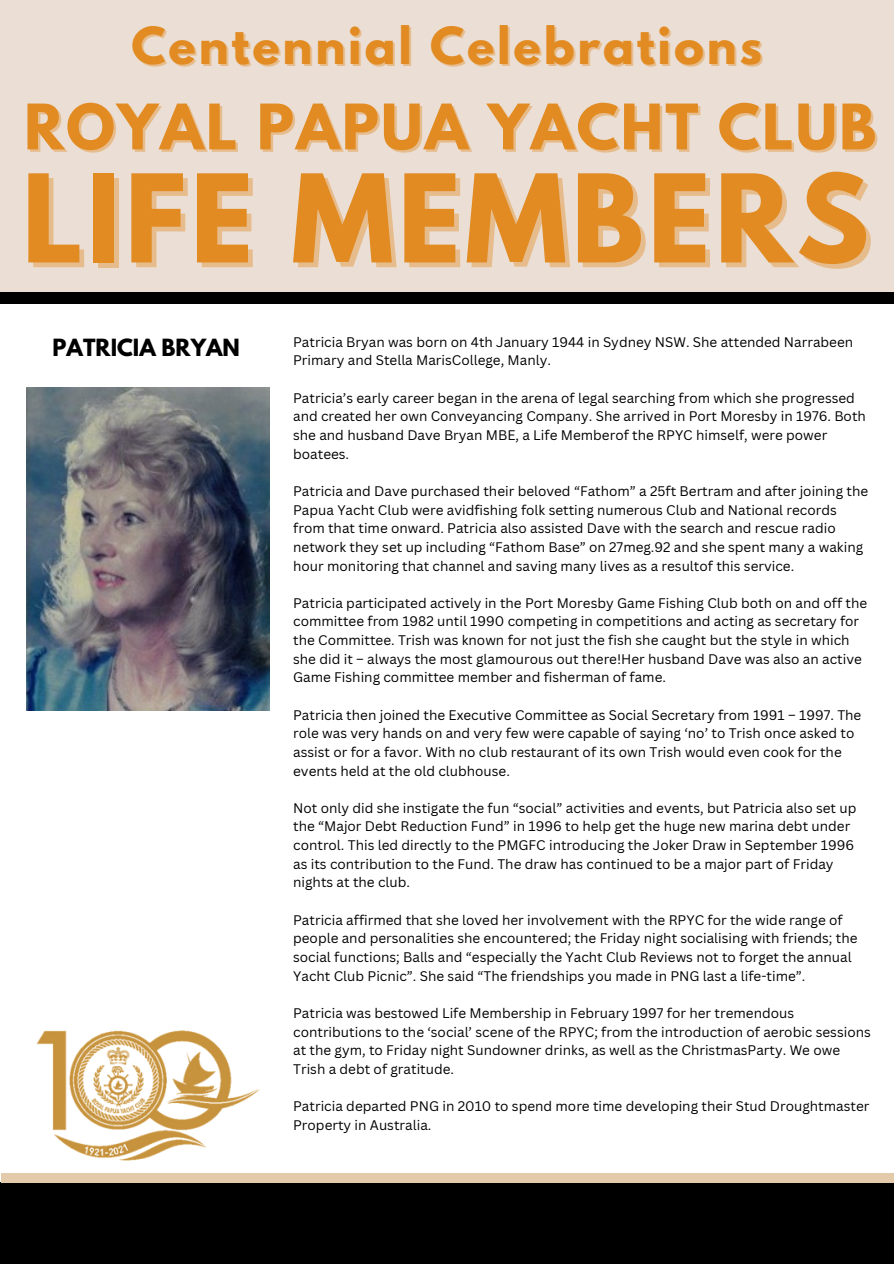
<style>
.page{position:relative;width:894px;height:1264px;background:#fff}
.page>*{position:absolute;margin:0;border:0;box-sizing:border-box;transform-origin:0 0}
.t1{font:700 108px "League Spartan";letter-spacing:.04em;color:#e18b22}
.t2{font:700 55.5px "League Spartan";letter-spacing:.04em;color:#e18b22}
.t3{font:700 45.3px "League Spartan";letter-spacing:.065em;color:#e18b22}
.t4{font:700 21px "League Spartan";color:#000}
.t5{font:13.5px/18.6px "Canva Sans";color:#000}
</style>
<div class="page">
<div style="left:0;top:0;width:893px;height:292px;background:#ebded4"></div>
<div style="left:0;top:292px;width:893px;height:11px;background:#000"></div>
<div style="left:0;top:1182px;width:893px;height:81px;background:#000"></div>
<div style="left:1px;top:1172px;width:892px;height:10px;background:#e3caab"></div>
<img style="left:23px;top:1030px;width:250px;height:143px">
<img style="left:27px;top:387px;width:243px;height:323px">
<p class="t3" style="left:132px;top:24px;width:631px">Centennial Celebrations</p>
<p class="t2" style="left:24px;top:99px;width:853px">ROYAL PAPUA YACHT CLUB</p>
<p class="t1" style="left:22px;top:165px;width:848px">LIFE MEMBERS</p>
<p class="t4" style="left:53px;top:337px;width:189px">PATRICIA BRYAN</p>
<p class="t5" style="left:293px;top:332px;width:561px">Patricia Bryan was born on 4th January 1944 in Sydney NSW. She attended Narrabeen<br>Primary and Stella MarisCollege, Manly.</p>
<p class="t5" style="left:293px;top:388px;width:574px">Patricia’s early career began in the arena of legal searching from which she progressed and created her own Conveyancing Company. She arrived in Port Moresby in 1976. Both she and husband Dave Bryan MBE, a Life Memberof the RPYC himself, were power boatees.</p>
<p class="t5" style="left:293px;top:481px;width:576px">Patricia and Dave purchased their beloved “Fathom” a 25ft Bertram and after joining the Papua Yacht Club were avidfishing folk setting numerous Club and National records from that time onward. Patricia also assisted Dave with the search and rescue radio network they set up including “Fathom Base” on 27meg.92 and she spent many a waking hour monitoring that channel and saving many lives as a resultof this service.</p>
<p class="t5" style="left:293px;top:593px;width:575px">Patricia participated actively in the Port Moresby Game Fishing Club both on and off the committee from 1982 until 1990 competing in competitions and acting as secretary for the Committee. Trish was known for not just the fish she caught but the style in which she did it – always the most glamourous out there!Her husband Dave was also an active Game Fishing committee member and fisherman of fame.</p>
<p class="t5" style="left:293px;top:705px;width:569px">Patricia then joined the Executive Committee as Social Secretary from 1991 – 1997. The role was very hands on and very few were capable of saying ‘no’ to Trish once asked to assist or for a favor. With no club restaurant of its own Trish would even cook for the events held at the old clubhouse.</p>
<p class="t5" style="left:293px;top:798px;width:564px">Not only did she instigate the fun “social” activities and events, but Patricia also set up the “Major Debt Reduction Fund” in 1996 to help get the huge new marina debt under control. This led directly to the PMGFC introducing the Joker Draw in September 1996 as its contribution to the Fund. The draw has continued to be a major part of Friday nights at the club.</p>
<p class="t5" style="left:293px;top:910px;width:565px">Patricia affirmed that she loved her involvement with the RPYC for the wide range of people and personalities she encountered; the Friday night socialising with friends; the social functions; Balls and “especially the Yacht Club Reviews not to forget the annual Yacht Club Picnic”. She said “The friendships you made in PNG last a life-time”.</p>
<p class="t5" style="left:293px;top:1003px;width:579px">Patricia was bestowed Life Membership in February 1997 for her tremendous contributions to the ‘social’ scene of the RPYC; from the introduction of aerobic sessions at the gym, to Friday night Sundowner drinks, as well as the ChristmasParty. We owe Trish a debt of gratitude.</p>
<p class="t5" style="left:293px;top:1096px;width:577px">Patricia departed PNG in 2010 to spend more time developing their Stud Droughtmaster<br>Property in Australia.</p>
</div>
